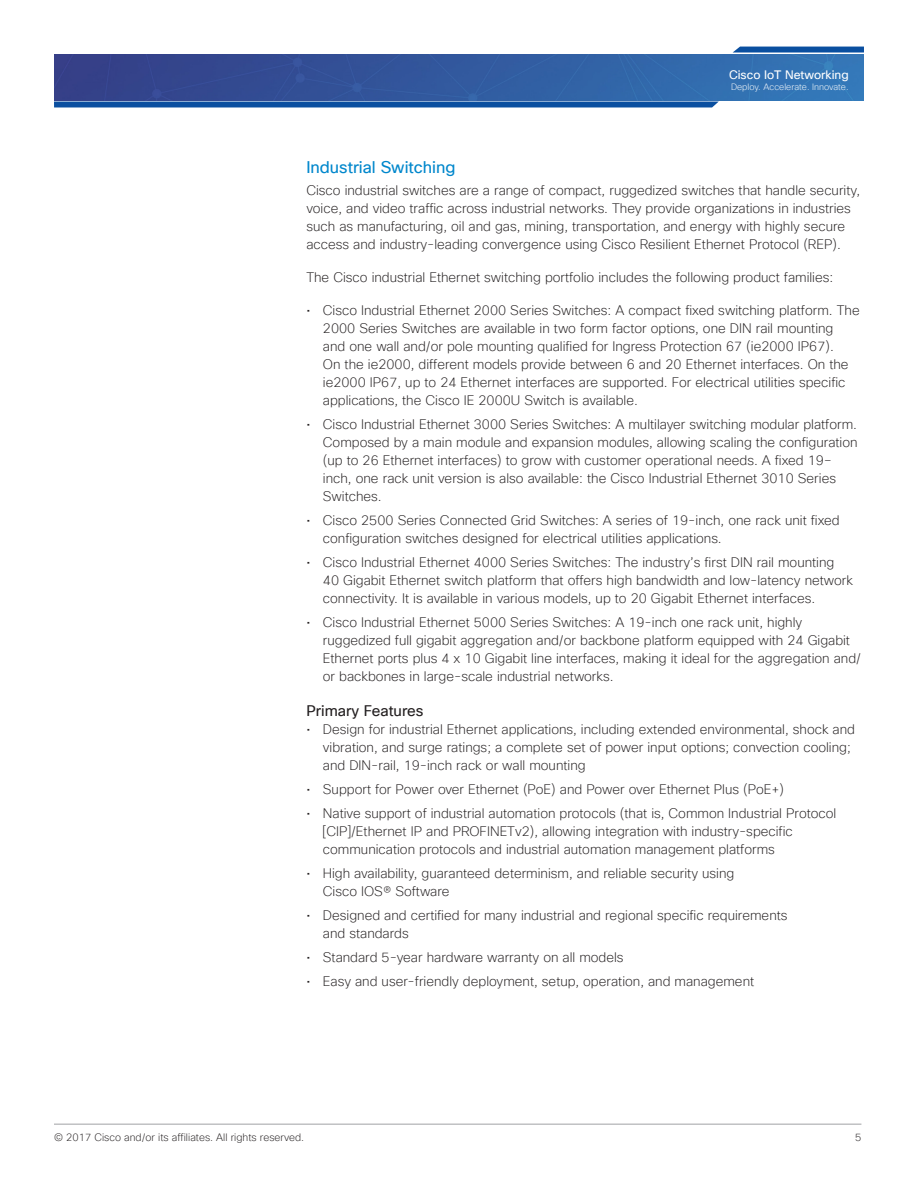
<style>
.page{position:relative;width:918px;height:1188px;background:#fff}
.page>*{position:absolute;margin:0;border:0;box-sizing:border-box;transform-origin:0 0}
.Subhead_1{font:16.5px "Cisco Sans TT";color:#0087cc}
.Subhead_2{font:15px "Cisco Sans TT";color:#231f20}
.Body_1{font:200 13.5px/18px "Cisco Sans TT";color:#231f20}
.t1{font:12px "Cisco Sans TT";color:#fff}
.t2{font:200 10.5px "Cisco Sans TT";color:#231f20}
.t3{font:200 9px "Cisco Sans TT";color:#fff}
</style>
<div class="page">
<hr style="left:54px;top:1124px;width:807px;height:1px;background:#a0a1a5">
<img style="left:54px;top:54px;width:810px;height:46px">
<div style="left:54px;top:102px;width:664px;height:5px;background:#0a4fa0"></div>
<svg style="left:733px;top:47px;width:131px;height:6px"></svg>
<p class="t1" style="left:729px;top:67px;width:121px">Cisco IoT Networking</p>
<p class="t3" style="left:731px;top:81px;width:119px">Deploy. Accelerate. Innovate.</p>
<p class="Subhead_1" style="left:306px;top:156px;width:151px">Industrial Switching</p>
<p class="Body_1" style="left:306px;top:182px;width:555px">Cisco industrial switches are a range of compact, ruggedized switches that handle security, voice, and video traffic across industrial networks. They provide organizations in industries such as manufacturing, oil and gas, mining, transportation, and energy with highly secure access and industry-leading convergence using Cisco Resilient Ethernet Protocol (REP).</p>
<p class="Body_1" style="left:306px;top:269px;width:528px">The Cisco industrial Ethernet switching portfolio includes the following product families:</p>
<p class="Body_1" style="left:323px;top:302px;width:538px;text-indent:-16px">• Cisco Industrial Ethernet 2000 Series Switches: A compact fixed switching platform. The 2000 Series Switches are available in two form factor options, one DIN rail mounting<br>and one wall and/or pole mounting qualified for Ingress Protection 67 (ie2000 IP67).<br>On the ie2000, different models provide between 6 and 20 Ethernet interfaces. On the ie2000 IP67, up to 24 Ethernet interfaces are supported. For electrical utilities specific applications, the Cisco IE 2000U Switch is available.</p>
<p class="Body_1" style="left:323px;top:416px;width:536px;text-indent:-16px">• Cisco Industrial Ethernet 3000 Series Switches: A multilayer switching modular platform.<br>Composed by a main module and expansion modules, allowing scaling the configuration (up to 26 Ethernet interfaces) to grow with customer operational needs. A fixed 19– inch, one rack unit version is also available: the Cisco Industrial Ethernet 3010 Series Switches.</p>
<p class="Body_1" style="left:323px;top:512px;width:518px;text-indent:-16px">• Cisco 2500 Series Connected Grid Switches: A series of 19-inch, one rack unit fixed configuration switches designed for electrical utilities applications.</p>
<p class="Body_1" style="left:323px;top:554px;width:532px;text-indent:-16px">• Cisco Industrial Ethernet 4000 Series Switches: The industry’s first DIN rail mounting<br>40 Gigabit Ethernet switch platform that offers high bandwidth and low-latency network connectivity. It is available in various models, up to 20 Gigabit Ethernet interfaces.</p>
<p class="Body_1" style="left:323px;top:614px;width:540px;text-indent:-16px">• Cisco Industrial Ethernet 5000 Series Switches: A 19-inch one rack unit, highly ruggedized full gigabit aggregation and/or backbone platform equipped with 24 Gigabit Ethernet ports plus 4 x 10 Gigabit line interfaces, making it ideal for the aggregation and/ or backbones in large-scale industrial networks.</p>
<p class="Subhead_2" style="left:306px;top:701px;width:119px">Primary Features</p>
<p class="Body_1" style="left:323px;top:721px;width:534px;text-indent:-16px">• Design for industrial Ethernet applications, including extended environmental, shock and vibration, and surge ratings; a complete set of power input options; convection cooling; and DIN-rail, 19-inch rack or wall mounting</p>
<p class="Body_1" style="left:306px;top:781px;width:479px">• Support for Power over Ethernet (PoE) and Power over Ethernet Plus (PoE+)</p>
<p class="Body_1" style="left:323px;top:805px;width:515px;text-indent:-16px">• Native support of industrial automation protocols (that is, Common Industrial Protocol [CIP]/Ethernet IP and PROFINETv2), allowing integration with industry-specific communication protocols and industrial automation management platforms</p>
<p class="Body_1" style="left:323px;top:865px;width:413px;text-indent:-16px">• High availability, guaranteed determinism, and reliable security using<br>Cisco IOS® Software</p>
<p class="Body_1" style="left:323px;top:907px;width:466px;text-indent:-16px">• Designed and certified for many industrial and regional specific requirements and standards</p>
<p class="Body_1" style="left:306px;top:949px;width:319px">• Standard 5-year hardware warranty on all models</p>
<p class="Body_1" style="left:306px;top:973px;width:449px">• Easy and user-friendly deployment, setup, operation, and management</p>
<p class="t2" style="left:54px;top:1131px;width:252px">© 2017 Cisco and/or its affiliates. All rights reserved.</p>
<p class="t2" style="left:855px;top:1131px;width:8px">5</p>
</div>
